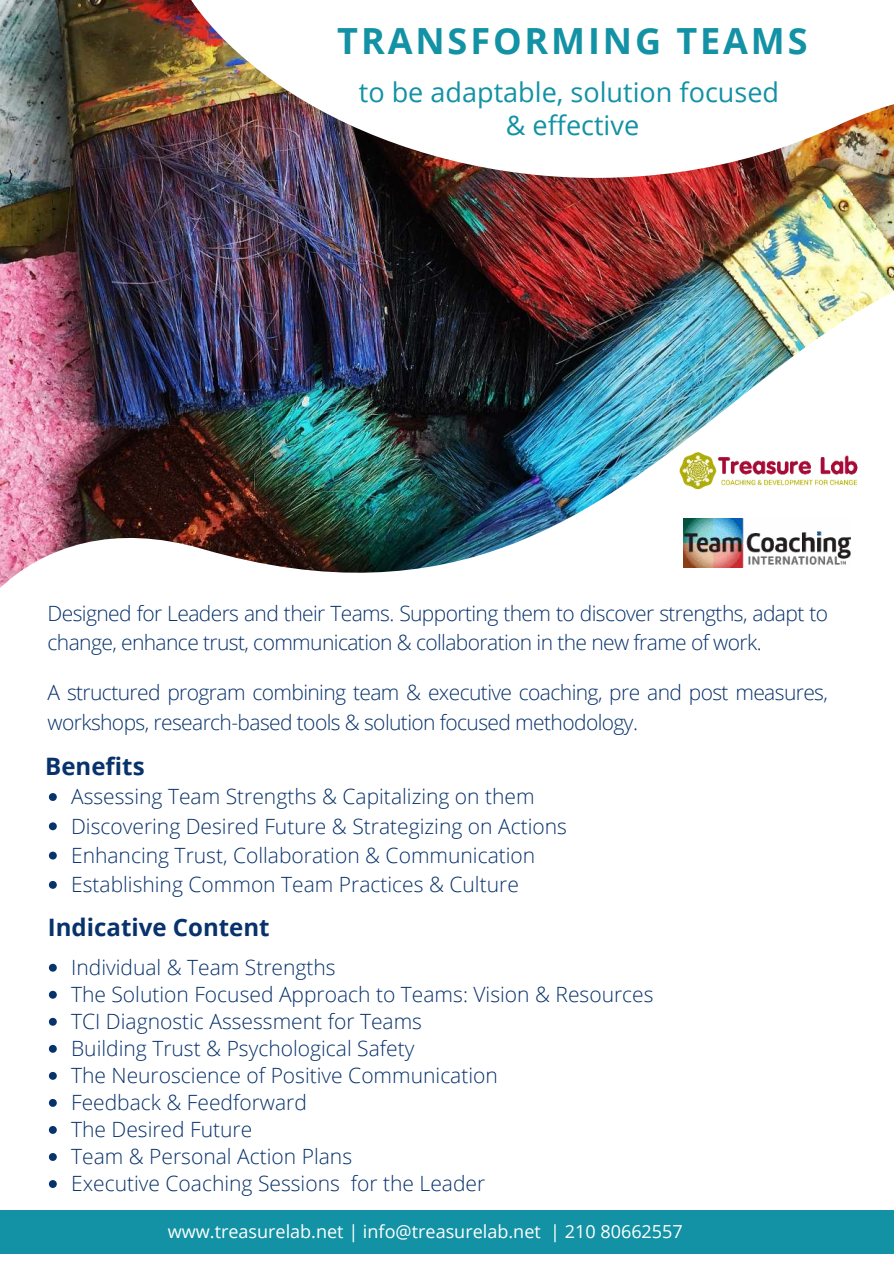
<style>
.page{position:relative;width:894px;height:1264px;background:#fff}
.page>*{position:absolute;margin:0;border:0;box-sizing:border-box;transform-origin:0 0}
.t1{font:700 36px "Open Sans";letter-spacing:.08em;color:#1292a4}
.t2{font:27px/33.8px "Open Sans";color:#1292a4;text-align:center}
.t3{font:700 24px "Open Sans";color:#08326b}
.t4{font:300 21px/27px "Open Sans";color:#08326b}
.t5{font:300 21px/29.2px "Open Sans";letter-spacing:-.03em;color:#08326b}
.t6{font:18px "Open Sans";color:#fff}
</style>
<div class="page">
<img style="left:0;top:113px;width:893px;height:1141px">
<img style="left:82px;top:0;width:811px;height:393px">
<img style="left:676px;top:441px;width:198px;height:52px">
<img style="left:683px;top:518px;width:167px;height:49px">
<div style="left:0;top:1209px;width:893px;height:44px;background:#1292a4"></div>
<svg style="left:49px;top:963px;width:8px;height:8px"></svg>
<svg style="left:49px;top:990px;width:8px;height:8px"></svg>
<svg style="left:49px;top:1017px;width:8px;height:8px"></svg>
<svg style="left:49px;top:1044px;width:8px;height:8px"></svg>
<svg style="left:49px;top:1071px;width:8px;height:8px"></svg>
<svg style="left:49px;top:1098px;width:8px;height:8px"></svg>
<svg style="left:49px;top:1125px;width:8px;height:8px"></svg>
<svg style="left:49px;top:1152px;width:8px;height:8px"></svg>
<svg style="left:49px;top:1179px;width:8px;height:8px"></svg>
<svg style="left:49px;top:793px;width:8px;height:8px"></svg>
<svg style="left:49px;top:822px;width:8px;height:8px"></svg>
<svg style="left:49px;top:851px;width:8px;height:8px"></svg>
<svg style="left:49px;top:881px;width:8px;height:7px"></svg>
<h1 class="t1" style="left:337px;top:16px;width:472px">TRANSFORMING TEAMS</h1>
<p class="t2" style="left:358px;top:74px;width:422px">to be adaptable, solution focused &amp; effective</p>
<p class="t5" style="left:48px;top:597px;width:781px">Designed for Leaders and their Teams. Supporting them to discover strengths, adapt to change, enhance trust, communication &amp; collaboration in the new frame of work.</p>
<p class="t5" style="left:48px;top:677px;width:781px">A structured program combining team &amp; executive coaching, pre and post measures, workshops, research-based tools &amp; solution focused methodology.</p>
<p class="t3" style="left:45px;top:749px;width:101px">Benefits</p>
<p class="t4" style="left:71px;top:781px;width:497px;line-height:29.2px">Assessing Team Strengths &amp; Capitalizing on them Discovering Desired Future &amp; Strategizing on Actions Enhancing Trust, Collaboration &amp; Communication Establishing Common Team Practices &amp; Culture</p>
<p class="t3" style="left:48px;top:910px;width:223px">Indicative Content</p>
<p class="t4" style="left:71px;top:953px;width:583px">Individual &amp; Team Strengths<br>The Solution Focused Approach to Teams: Vision &amp; Resources TCI Diagnostic Assessment for Teams<br>Building Trust &amp; Psychological Safety<br>The Neuroscience of Positive Communication<br>Feedback &amp; Feedforward<br>The Desired Future<br>Team &amp; Personal Action Plans<br>Executive Coaching Sessions for the Leader</p>
<p class="t6" style="left:168px;top:1219px;width:516px">www.treasurelab.net | info@treasurelab.net | 210 80662557</p>
</div>
